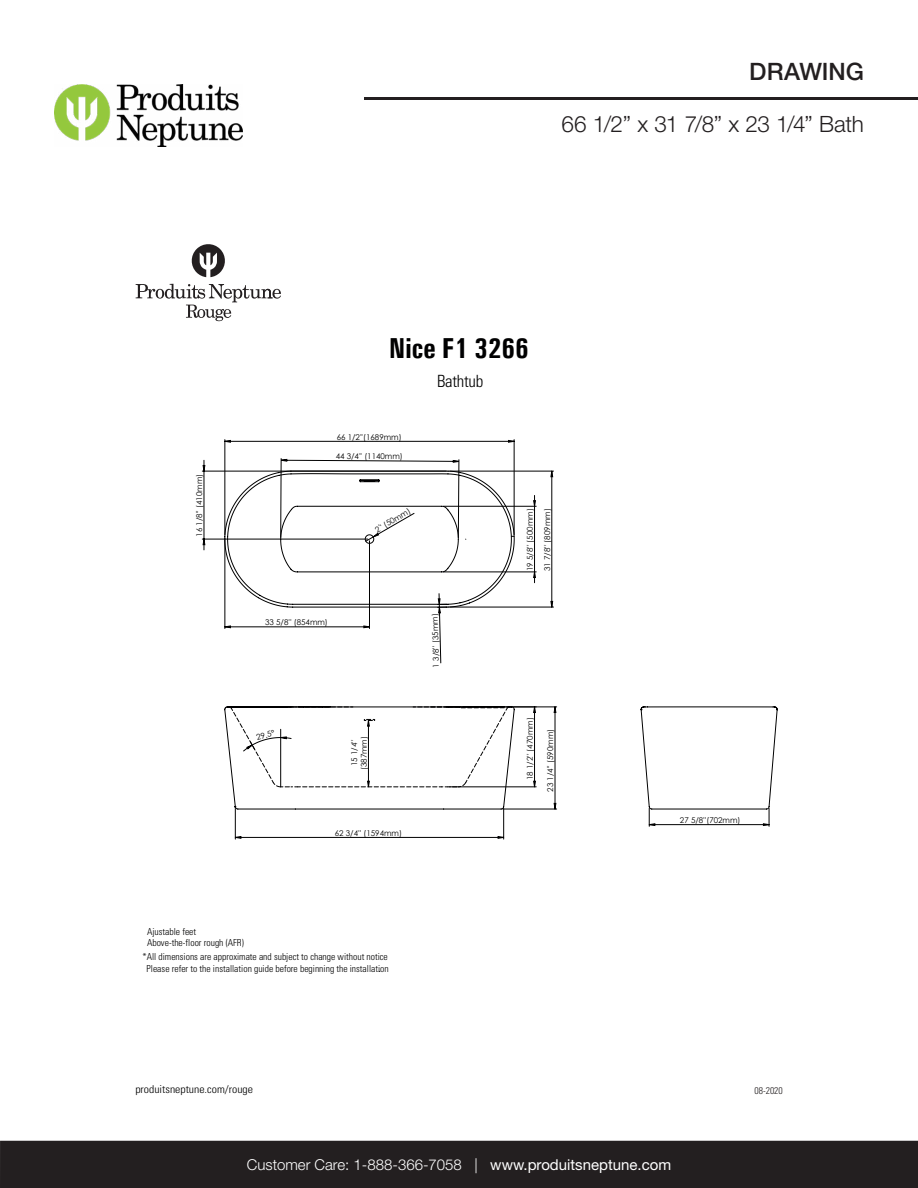
<style>
.page{position:relative;width:918px;height:1188px;background:#fff}
.page>*{position:absolute;margin:0;border:0;box-sizing:border-box;transform-origin:0 0}
.t1{font:700 28.95px "Univers Condensed";letter-spacing:-.005em;color:#000001}
.t2{font:500 24px "Helvetica Neue LT Std";letter-spacing:-.005em;color:#231f20}
.t3{font:300 22.5px "Helvetica Neue LT Std";letter-spacing:-.01em;color:#231f20}
.t4{font:300 condensed 16.8px "Univers";letter-spacing:-.015em;color:#000001}
.t5{font:300 15px "Helvetica Neue LT Std";color:#fff}
.t6{font:300 condensed 13.2px "Univers";color:#000001}
.t7{font:300 condensed 10.8px "Univers";color:#000001;scale:1.09 1}
.t8{font:300 condensed 9.6px/11.6px "Univers";color:#000001;text-align:center}
.t9{font:300 condensed 9.6px "Univers";color:#231f20}
.t10{font:7.95px/17.2px "Century Gothic";color:#000}
.t11{font:7.95px "Century Gothic";color:#000001}
.s1{font-weight:400}
</style>
<div class="page">
<hr style="left:0;top:0;width:1px;height:1148px;background:#ececee">
<div style="left:0;top:1141px;width:918px;height:47px;background:#231f20"></div>
<hr style="left:364px;top:97px;width:554px;height:2px;background:#231f20">
<img style="left:54px;top:84px;width:189px;height:62px">
<svg style="left:191px;top:244px;width:34px;height:33px"></svg>
<svg style="left:136px;top:284px;width:145px;height:37px"></svg>
<hr style="left:235px;top:808px;width:1px;height:31px;background:#000001">
<hr style="left:503px;top:808px;width:1px;height:31px;background:#000001">
<hr style="left:514px;top:440px;width:1px;height:95px;background:#000">
<hr style="left:225px;top:440px;width:1px;height:95px;background:#000">
<hr style="left:513px;top:707px;width:44px;height:1px;background:#000">
<hr style="left:503px;top:809px;width:54px;height:1px;background:#000">
<hr style="left:450px;top:471px;width:104px;height:1px;background:#000">
<hr style="left:450px;top:607px;width:104px;height:1px;background:#000">
<svg style="left:235px;top:836px;width:269px;height:3px"></svg>
<svg style="left:224px;top:440px;width:291px;height:3px"></svg>
<svg style="left:553px;top:706px;width:4px;height:104px"></svg>
<svg style="left:550px;top:470px;width:3px;height:138px"></svg>
<svg style="left:202px;top:458px;width:334px;height:206px"></svg>
<svg style="left:224px;top:706px;width:312px;height:104px"></svg>
<svg style="left:640px;top:706px;width:138px;height:120px"></svg>
<h2 class="t2" style="left:749px;top:57px;width:116px">DRAWING</h2>
<h3 class="t3" style="left:562px;top:110px;width:304px">66 1/2” x 31 7/8” x 23 1/4” Bath</h3>
<p class="t10" style="left:191px;top:537px;width:64px;rotate:-90deg">16 1/8'' (410mm)</p>
<h1 class="t1" style="left:389px;top:331px;width:142px">Nice F1 3266</h1>
<p class="t10" style="left:337px;top:428px;width:66px">66 1/2''(1689mm)</p>
<p class="t11" style="left:336px;top:451px;width:69px">44 3/4'' (1140mm)</p>
<p class="t10" style="left:371px;top:523px;width:41px;rotate:-30deg">2'' (50mm)</p>
<h3 class="t4" style="left:437px;top:371px;width:48px">Bathtub</h3>
<p class="t10" style="left:265px;top:613px;width:64px">33 5/8'' (854mm)</p>
<p class="t10" style="left:427px;top:668px;width:56px;rotate:-91deg">1 3 m53(' ' 8/ m )</p>
<p class="t10" style="left:521px;top:571px;width:64px;rotate:-90deg">19 5/8'' (500mm)<br>31 7/8'' (809mm)</p>
<p class="t11" style="left:255px;top:732px;width:20px;rotate:-14deg">29.5°</p>
<p class="t11" style="left:524px;top:780px;width:64px;rotate:-90deg">18 1/2'' (470mm)</p>
<p class="t10" style="left:542px;top:792px;width:64px;rotate:-90deg">23 1/4'' (590mm)</p>
<p class="t10" style="left:350px;top:770px;width:36px;line-height:9.4px;text-align:center;rotate:-90deg">15 1/4'' (387mm)</p>
<p class="t11" style="left:335px;top:827px;width:69px">62 3/4'' (1594mm)</p>
<p class="t8" style="left:147px;top:926px;width:98px;text-align:left">Ajustable feet<br>Above-the-floor rough (AFR)</p>
<p class="t10" style="left:680px;top:811px;width:62px">27 5/8''(702mm)</p>
<p class="t8" style="left:142px;top:951px;width:248px">*All dimensions are approximate and subject to change without notice<br>Please refer to the installation guide before beginning the installation</p>
<h3 class="t6" style="left:378px;top:959px;width:4px">.</h3>
<p class="t7" style="left:135px;top:1082px;width:109px">produitsneptune.com/rouge</p>
<h3 class="t5" style="left:247px;top:1155px;width:426px">Customer Care: 1-888-366-7058 | <span class="s1">www.produitsneptune.com</span></h3>
<p class="t9" style="left:755px;top:1085px;width:30px">08-2020</p>
</div>
